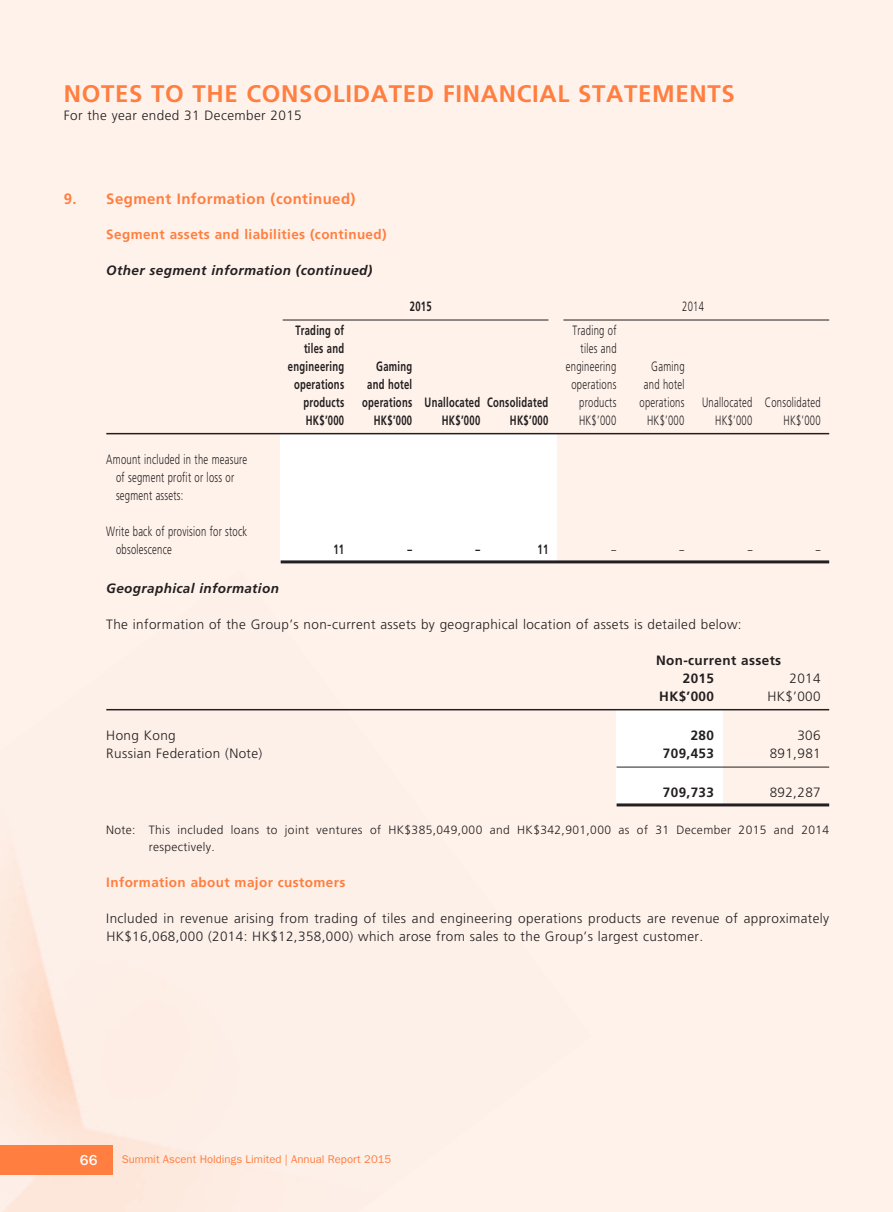
<style>
.page{position:relative;width:893px;height:1212px;background:#fff}
.page>*{position:absolute;margin:0;border:0;box-sizing:border-box;transform-origin:0 0}
.t1{font:700 24px "Frutiger LT Std";letter-spacing:.03em;color:#ff7e40}
.t2{font:700 15px "Frutiger LT Std";letter-spacing:.03em;color:#ff7e40}
.t3{font:500 15px "ITC Franklin Gothic Std";color:#fff}
.t4{font:300 13.5px/18px "Frutiger LT Std";letter-spacing:.03em;color:#231f20}
.t5{font:300 13.5px/18px "Frutiger LT Std";letter-spacing:.03em;color:#231f20;scale:.7 1}
.t6{font:700 13.5px "Frutiger LT Std";letter-spacing:.03em;color:#231f20;scale:.7 1}
.t7{font:700 13.5px "Frutiger LT Std";letter-spacing:.03em;color:#ff7e40}
.t8{font:italic 700 13.5px "Frutiger LT Std";letter-spacing:.03em;color:#231f20}
.t9{font:700 13.5px/18px "Frutiger LT Std";letter-spacing:.03em;color:#231f20}
.t10{font:300 12px/16.5px "Frutiger LT Std";letter-spacing:.035em;color:#231f20}
.t11{font:11.25px "ITC Franklin Gothic Std";color:#ff7e40}
</style>
<div class="page">
<div style="left:0;top:570px;width:591px;height:642px;background:#fdf0e9"></div>
<div style="left:0;top:1145px;width:113px;height:30px;background:#ff7e40"></div>
<hr style="left:283px;top:320px;width:265px;height:1px;background:#231f20">
<hr style="left:563px;top:320px;width:266px;height:1px;background:#231f20">
<hr style="left:106px;top:433px;width:723px;height:1px;background:#231f20">
<hr style="left:281px;top:560px;width:548px;height:3px;background:#231f20">
<hr style="left:106px;top:709px;width:723px;height:1px;background:#231f20">
<hr style="left:617px;top:767px;width:212px;height:1px;background:#231f20">
<hr style="left:617px;top:803px;width:212px;height:3px;background:#231f20">
<h1 class="t1" style="left:64px;top:80px;width:673px">NOTES TO THE CONSOLIDATED FINANCIAL STATEMENTS</h1>
<p class="t4" style="left:64px;top:107px;width:239px">For the year ended 31 December 2015</p>
<p class="t2" style="left:64px;top:190px;width:293px">9. Segment Information (continued)</p>
<p class="t7" style="left:106px;top:226px;width:282px">Segment assets and liabilities (continued)</p>
<p class="t8" style="left:106px;top:262px;width:268px">Other segment information (continued)</p>
<p class="t6" style="left:410px;top:298px;width:33px">2015</p>
<p class="t5" style="left:682px;top:297px;width:33px">2014</p>
<p class="t5" style="left:116px;top:450px;width:189px;text-indent:-10px">Amount included in the measure of segment profit or loss or segment assets:</p>
<p class="t5" style="left:116px;top:522px;width:189px;text-indent:-10px">Write back of provision for stock obsolescence</p>
<p class="t6" style="left:295px;top:322px;width:71px">Trading of</p>
<p class="t5" style="left:572px;top:321px;width:65px">Trading of</p>
<p class="t6" style="left:304px;top:340px;width:59px">tiles and</p>
<p class="t5" style="left:581px;top:339px;width:53px">tiles and</p>
<p class="t6" style="left:288px;top:358px;width:82px">engineering</p>
<p class="t6" style="left:376px;top:358px;width:53px">Gaming</p>
<p class="t5" style="left:566px;top:357px;width:74px">engineering</p>
<p class="t5" style="left:651px;top:357px;width:49px">Gaming</p>
<p class="t6" style="left:294px;top:376px;width:73px">operations</p>
<p class="t6" style="left:367px;top:376px;width:66px">and hotel</p>
<p class="t5" style="left:571px;top:375px;width:66px">operations</p>
<p class="t5" style="left:644px;top:375px;width:60px">and hotel</p>
<p class="t6" style="left:303px;top:394px;width:60px">products</p>
<p class="t6" style="left:362px;top:394px;width:268px">operations Unallocated Consolidated</p>
<p class="t5" style="left:579px;top:393px;width:54px">products</p>
<p class="t5" style="left:639px;top:393px;width:66px">operations</p>
<p class="t5" style="left:702px;top:393px;width:171px">Unallocated Consolidated</p>
<p class="t6" style="left:306px;top:412px;width:56px">HK$’000</p>
<p class="t6" style="left:374px;top:412px;width:56px">HK$’000</p>
<p class="t6" style="left:442px;top:412px;width:56px">HK$’000</p>
<p class="t6" style="left:510px;top:412px;width:56px">HK$’000</p>
<p class="t5" style="left:579px;top:411px;width:55px">HK$’000</p>
<p class="t5" style="left:647px;top:411px;width:55px">HK$’000</p>
<p class="t5" style="left:715px;top:411px;width:55px">HK$’000</p>
<p class="t5" style="left:783px;top:411px;width:55px">HK$’000</p>
<p class="t6" style="left:333px;top:541px;width:17px">11</p>
<p class="t6" style="left:407px;top:541px;width:8px">–</p>
<p class="t6" style="left:475px;top:541px;width:8px">–</p>
<p class="t6" style="left:537px;top:541px;width:17px">11</p>
<p class="t5" style="left:612px;top:540px;width:8px">–</p>
<p class="t5" style="left:680px;top:540px;width:8px">–</p>
<p class="t5" style="left:748px;top:540px;width:8px">–</p>
<p class="t5" style="left:816px;top:540px;width:8px">–</p>
<p class="t8" style="left:106px;top:580px;width:174px">Geographical information</p>
<p class="t4" style="left:106px;top:615px;width:637px">The information of the Group’s non-current assets by geographical location of assets is detailed below:</p>
<p class="t9" style="left:683px;top:651px;width:100px;text-indent:-27px">Non-current assets<br>2015</p>
<p class="t4" style="left:789px;top:669px;width:33px">2014</p>
<p class="t9" style="left:659px;top:687px;width:56px">HK$’000</p>
<p class="t4" style="left:767px;top:687px;width:55px">HK$’000</p>
<p class="t4" style="left:106px;top:726px;width:71px">Hong Kong</p>
<p class="t9" style="left:691px;top:726px;width:25px">280</p>
<p class="t4" style="left:797px;top:726px;width:25px">306</p>
<p class="t4" style="left:106px;top:744px;width:158px">Russian Federation (Note)</p>
<p class="t9" style="left:663px;top:744px;width:53px">709,453</p>
<p class="t4" style="left:770px;top:744px;width:53px">891,981</p>
<p class="t9" style="left:663px;top:783px;width:53px">709,733</p>
<p class="t4" style="left:770px;top:783px;width:53px">892,287</p>
<p class="t10" style="left:149px;top:822px;width:682px;text-indent:-43px">Note: This included loans to joint ventures of HK$385,049,000 and HK$342,901,000 as of 31 December 2015 and 2014 respectively.</p>
<p class="t7" style="left:106px;top:874px;width:241px">Information about major customers</p>
<p class="t4" style="left:106px;top:909px;width:724px">Included in revenue arising from trading of tiles and engineering operations products are revenue of approximately<br>HK$16,068,000 (2014: HK$12,358,000) which arose from sales to the Group’s largest customer.</p>
<p class="t3" style="left:80px;top:1152px;width:19px">66</p>
<p class="t11" style="left:122px;top:1153px;width:271px">Summit Ascent Holdings Limited | Annual Report 2015</p>
</div>
